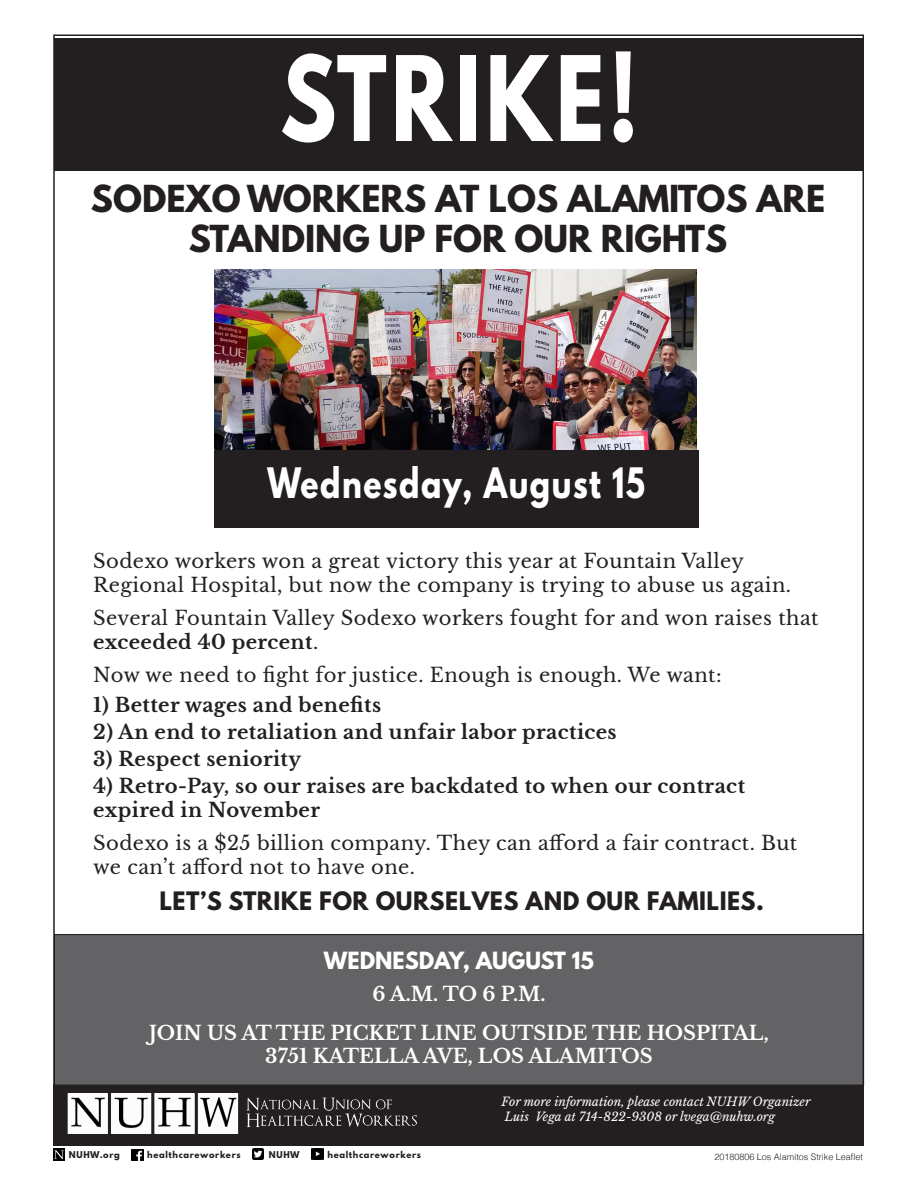
<style>
.page{position:relative;width:918px;height:1188px;background:#fff}
.page>*{position:absolute;margin:0;border:0;box-sizing:border-box;transform-origin:0 0}
.t1{font:700 104.1px "League Spartan";letter-spacing:.05em;color:#fff;scale:.81 1}
.t2{font:700 37.2px "League Spartan";letter-spacing:.05em;color:#fff;scale:.81 1}
.t3{font:700 33px/39.6px "League Spartan";color:#231f20;text-align:center}
.t4{font:700 22.5px "League Spartan";letter-spacing:.02em;color:#231f20}
.t5{font:700 21px "League Spartan";color:#fff}
.t6{font:19.5px/24px "Libre Baskerville";letter-spacing:.02em;color:#231f20}
.t7{font:700 19.5px/24px "Libre Baskerville";letter-spacing:.02em;color:#231f20}
.t8{font:700 19.5px/23.4px "Libre Baskerville";color:#fff;text-align:center}
.t9{font:italic 12px/14.4px "Libre Baskerville";color:#fff}
.t10{font:300 9px "Helvetica";color:#231f20}
.t11{font:700 8.4px "League Spartan";letter-spacing:.08em;color:#231f20}
.s1{font-weight:700}
</style>
<div class="page">
<div style="left:56px;top:38px;width:805px;height:133px;background:#231f20"></div>
<div style="left:53px;top:1084px;width:811px;height:61px;background:#231f20"></div>
<img style="left:67px;top:1093px;width:350px;height:41px">
<svg style="left:54px;top:1149px;width:11px;height:12px"></svg>
<svg style="left:132px;top:1149px;width:11px;height:11px"></svg>
<svg style="left:252px;top:1149px;width:12px;height:11px"></svg>
<svg style="left:312px;top:1149px;width:11px;height:11px"></svg>
<img style="left:214px;top:269px;width:483px;height:181px">
<div style="left:54px;top:935px;width:810px;height:150px;background:#636366"></div>
<div style="left:54px;top:934px;width:810px;height:151px;border:1px solid #231f20"></div>
<div style="left:214px;top:450px;width:484px;height:77px;background:#231f20"></div>
<p class="t1" style="left:280px;top:17px;width:443px">STRIKE!</p>
<p class="t3" style="left:91px;top:178px;width:736px">SODEXO WORKERS AT LOS ALAMITOS ARE<br>STANDING UP FOR OUR RIGHTS</p>
<p class="t2" style="left:267px;top:454px;width:468px">Wednesday, August 15</p>
<p class="t6" style="left:93px;top:549px;width:699px">Sodexo workers won a great victory this year at Fountain Valley<br>Regional Hospital, but now the company is trying to abuse us again.</p>
<p class="t6" style="left:93px;top:606px;width:727px">Several Fountain Valley Sodexo workers fought for and won raises that <span class="s1">exceeded 40 percent</span>.</p>
<p class="t6" style="left:93px;top:663px;width:630px">Now we need to fight for justice. Enough is enough. We want:</p>
<p class="t7" style="left:93px;top:693px;width:289px">1) Better wages and benefits</p>
<p class="t7" style="left:93px;top:720px;width:525px">2) An end to retaliation and unfair labor practices</p>
<p class="t7" style="left:93px;top:747px;width:209px">3) Respect seniority</p>
<p class="t7" style="left:93px;top:774px;width:653px">4) Retro-Pay, so our raises are backdated to when our contract expired in November</p>
<p class="t6" style="left:93px;top:831px;width:706px">Sodexo is a $25 billion company. They can afford a fair contract. But we can’t afford not to have one.</p>
<p class="t4" style="left:159px;top:883px;width:606px">LET’S STRIKE FOR OURSELVES AND OUR FAMILIES.</p>
<p class="t5" style="left:324px;top:944px;width:272px">WEDNESDAY, AUGUST 15</p>
<p class="t8" style="left:372px;top:983px;width:175px">6 A.M. TO 6 P.M.</p>
<p class="t8" style="left:149px;top:1021px;width:621px">JOIN US AT THE PICKET LINE OUTSIDE THE HOSPITAL,<br>3751 KATELLA AVE, LOS ALAMITOS</p>
<p class="t9" style="left:502px;top:1095px;width:311px">For more information, please contact NUHW Organizer<br>Luis Vega at 714-822-9308 or lvega@nuhw.org</p>
<p class="t11" style="left:69px;top:1148px;width:53px">NUHW.org</p>
<p class="t11" style="left:147px;top:1148px;width:95px">healthcareworkers</p>
<p class="t11" style="left:269px;top:1148px;width:32px">NUHW</p>
<p class="t11" style="left:328px;top:1148px;width:95px">healthcareworkers</p>
<p class="t10" style="left:714px;top:1149px;width:150px">20180806 Los Alamitos Strike Leaflet</p>
</div>
